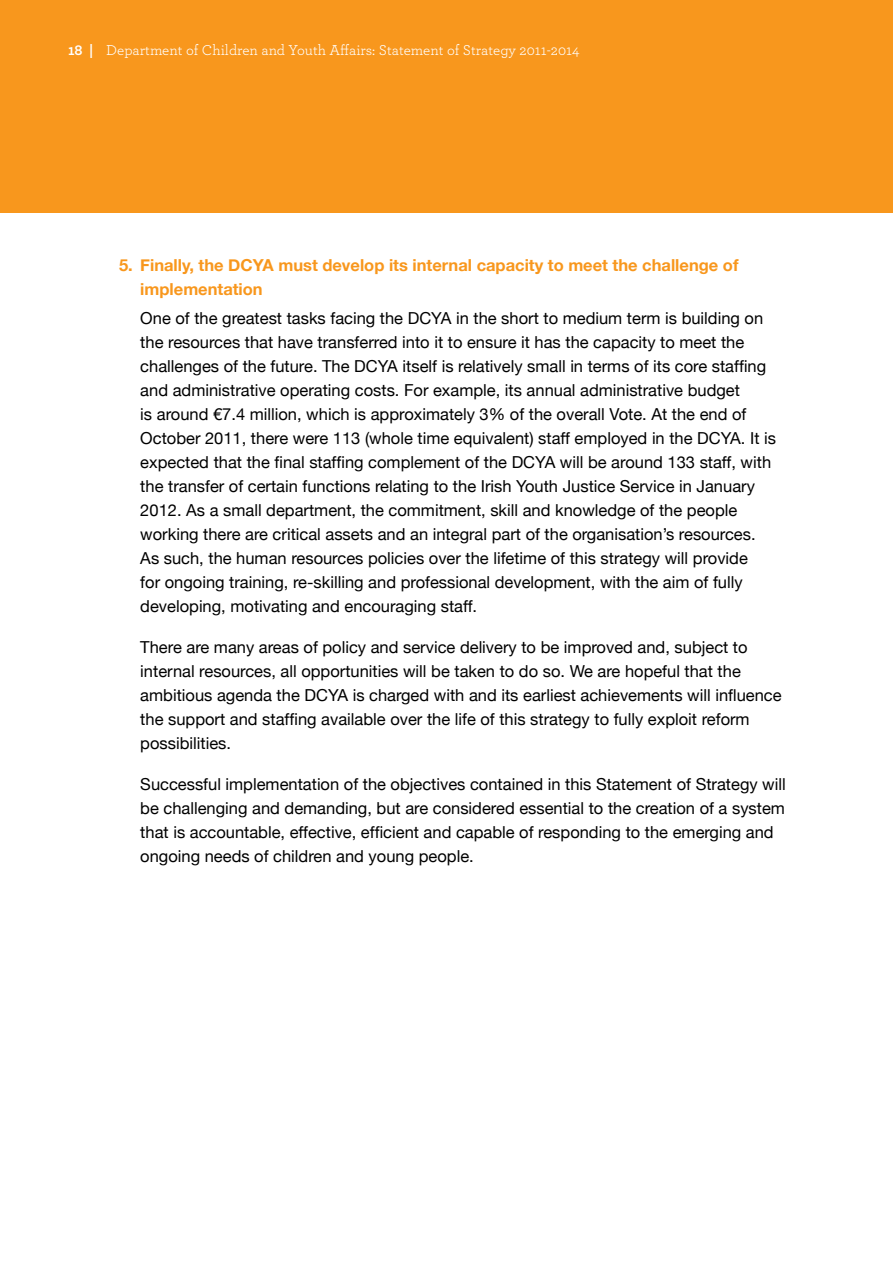
<style>
.page{position:relative;width:893px;height:1263px;background:#fff}
.page>*{position:absolute;margin:0;border:0;box-sizing:border-box;transform-origin:0 0}
.t1{font:16.5px/24px "Helvetica Neue";color:#000}
.t2{font:700 16.5px/24px "Helvetica Neue";color:#f8971d}
.t3{font:15px "Archer";color:#fff}
.s1{font-weight:700}
</style>
<div class="page">
<div style="left:0;top:0;width:893px;height:213px;background:#f8971d"></div>
<p class="t3" style="left:68px;top:39px;width:513px"><span class="s1">18 |</span> Department of Children and Youth Affairs: Statement of Strategy 2011-2014</p>
<p class="t2" style="left:140px;top:253px;width:600px;text-indent:-21px">5. Finally, the DCYA must develop its internal capacity to meet the challenge of implementation</p>
<p class="t1" style="left:140px;top:305px;width:637px">One of the greatest tasks facing the DCYA in the short to medium term is building on the resources that have transferred into it to ensure it has the capacity to meet the challenges of the future. The DCYA itself is relatively small in terms of its core staffing and administrative operating costs. For example, its annual administrative budget<br>is around €7.4 million, which is approximately 3% of the overall Vote. At the end of October 2011, there were 113 (whole time equivalent) staff employed in the DCYA. It is expected that the final staffing complement of the DCYA will be around 133 staff, with the transfer of certain functions relating to the Irish Youth Justice Service in January 2012. As a small department, the commitment, skill and knowledge of the people working there are critical assets and an integral part of the organisation’s resources.<br>As such, the human resources policies over the lifetime of this strategy will provide<br>for ongoing training, re-skilling and professional development, with the aim of fully developing, motivating and encouraging staff.</p>
<p class="t1" style="left:140px;top:634px;width:643px">There are many areas of policy and service delivery to be improved and, subject to internal resources, all opportunities will be taken to do so. We are hopeful that the ambitious agenda the DCYA is charged with and its earliest achievements will influence the support and staffing available over the life of this strategy to fully exploit reform possibilities.</p>
<p class="t1" style="left:140px;top:771px;width:647px">Successful implementation of the objectives contained in this Statement of Strategy will be challenging and demanding, but are considered essential to the creation of a system that is accountable, effective, efficient and capable of responding to the emerging and ongoing needs of children and young people.</p>
</div>
